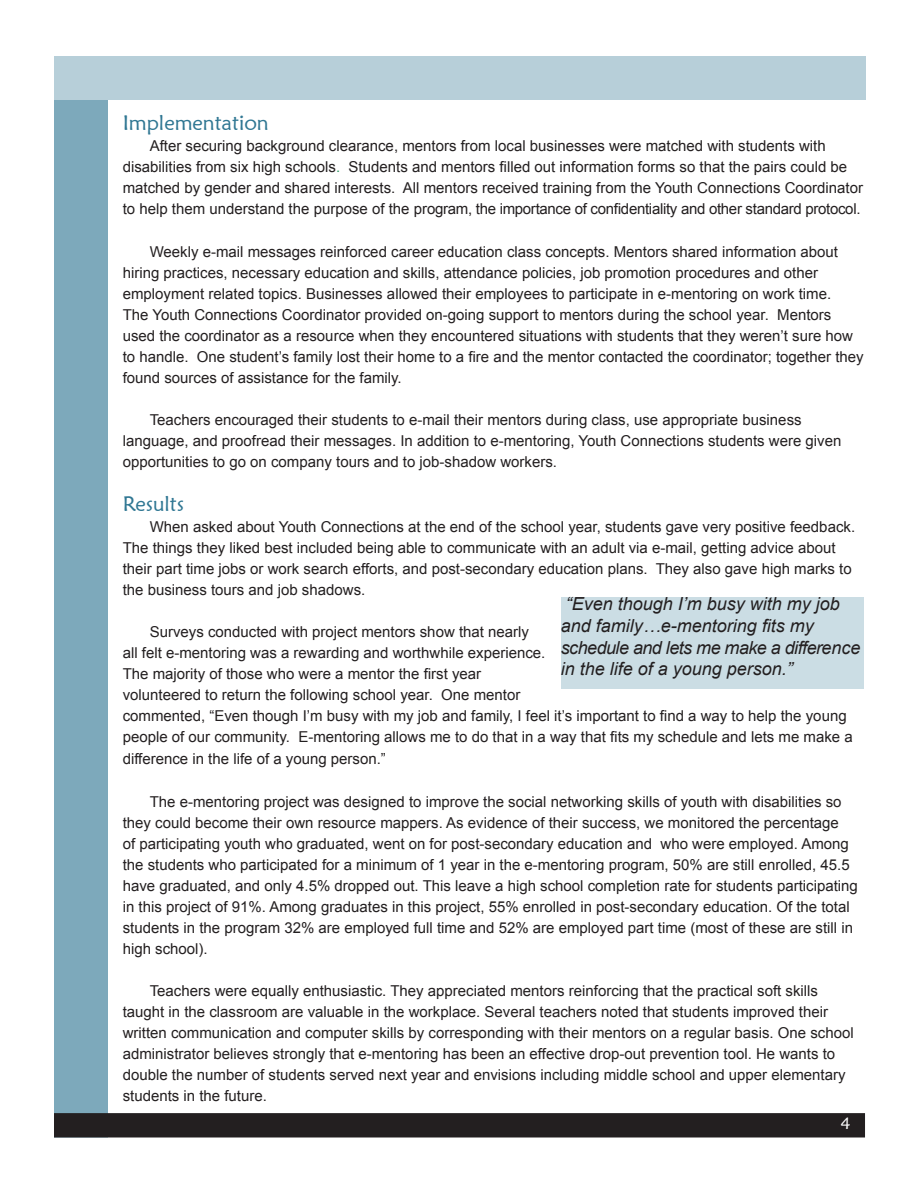
<style>
.page{position:relative;width:918px;height:1188px;background:#fff}
.page>*{position:absolute;margin:0;border:0;box-sizing:border-box;transform-origin:0 0}
.Subhead_2{font:21px "Maiandra GD";color:#307793}
.t1{font:italic 18px/21.6px "Arial";color:#231f20}
.t2{font:16.5px "Maiandra GD";color:#fff}
.Body{font:15px/21px "Arial";color:#231f20}
.s1{color:#396}
</style>
<div class="page">
<div style="left:55px;top:58px;width:52px;height:1079px;background:#7da9bb"></div>
<div style="left:54px;top:57px;width:54px;height:1080px;border:2px solid #7da9bb"></div>
<div style="left:55px;top:1114px;width:809px;height:23px;background:#231f20"></div>
<div style="left:54px;top:1113px;width:811px;height:24px;border:2px solid #231f20"></div>
<div style="left:54px;top:56px;width:812px;height:43px;background:#b7cfd9"></div>
<div style="left:561px;top:597px;width:302px;height:91px;background:#cbdde4"></div>
<p class="Subhead_2" style="left:123px;top:110px;width:148px">Implementation</p>
<p class="Body" style="left:123px;top:135px;width:742px;text-indent:27px">After securing background clearance, mentors from local businesses were matched with students with disabilities from six high schools<span class="s1">.</span> Students and mentors filled out information forms so that the pairs could be matched by gender and shared interests. All mentors received training from the Youth Connections Coordinator to help them understand the purpose of the program, the importance of confidentiality and other standard protocol.</p>
<p class="Body" style="left:123px;top:241px;width:742px;text-indent:27px">Weekly e-mail messages reinforced career education class concepts. Mentors shared information about hiring practices, necessary education and skills, attendance policies, job promotion procedures and other employment related topics. Businesses allowed their employees to participate in e-mentoring on work time.<br>The Youth Connections Coordinator provided on-going support to mentors during the school year. Mentors used the coordinator as a resource when they encountered situations with students that they weren’t sure how to handle. One student’s family lost their home to a fire and the mentor contacted the coordinator; together they found sources of assistance for the family.</p>
<p class="Body" style="left:123px;top:410px;width:720px;text-indent:27px">Teachers encouraged their students to e-mail their mentors during class, use appropriate business language, and proofread their messages. In addition to e-mentoring, Youth Connections students were given opportunities to go on company tours and to job-shadow workers.</p>
<p class="Subhead_2" style="left:123px;top:491px;width:63px">Results</p>
<p class="Body" style="left:123px;top:516px;width:734px;text-indent:27px">When asked about Youth Connections at the end of the school year, students gave very positive feedback.<br>The things they liked best included being able to communicate with an adult via e-mail, getting advice about their part time jobs or work search efforts, and post-secondary education plans. They also gave high marks to the business tours and job shadows.</p>
<p class="Body" style="left:123px;top:622px;width:732px;text-indent:27px">Surveys conducted with project mentors show that nearly<br>all felt e-mentoring was a rewarding and worthwhile experience.<br>The majority of those who were a mentor the first year<br>volunteered to return the following school year. One mentor<br>commented, “Even though I’m busy with my job and family, I feel it’s important to find a way to help the young people of our community. E-mentoring allows me to do that in a way that fits my schedule and lets me make a difference in the life of a young person.”</p>
<p class="Body" style="left:123px;top:791px;width:737px;text-indent:27px">The e-mentoring project was designed to improve the social networking skills of youth with disabilities so they could become their own resource mappers. As evidence of their success, we monitored the percentage<br>of participating youth who graduated, went on for post-secondary education and who were employed. Among the students who participated for a minimum of 1 year in the e-mentoring program, 50% are still enrolled, 45.5 have graduated, and only 4.5% dropped out. This leave a high school completion rate for students participating in this project of 91%. Among graduates in this project, 55% enrolled in post-secondary education. Of the total students in the program 32% are employed full time and 52% are employed part time (most of these are still in high school).</p>
<p class="Body" style="left:123px;top:981px;width:733px;text-indent:27px">Teachers were equally enthusiastic. They appreciated mentors reinforcing that the practical soft skills taught in the classroom are valuable in the workplace. Several teachers noted that students improved their written communication and computer skills by corresponding with their mentors on a regular basis. One school administrator believes strongly that e-mentoring has been an effective drop-out prevention tool. He wants to double the number of students served next year and envisions including middle school and upper elementary students in the future.</p>
<p class="t1" style="left:561px;top:594px;width:301px">“Even though I’m busy with my job and family…e-mentoring fits my schedule and lets me make a difference in the life of a young person.”</p>
<p class="t2" style="left:841px;top:1113px;width:11px">4</p>
</div>
